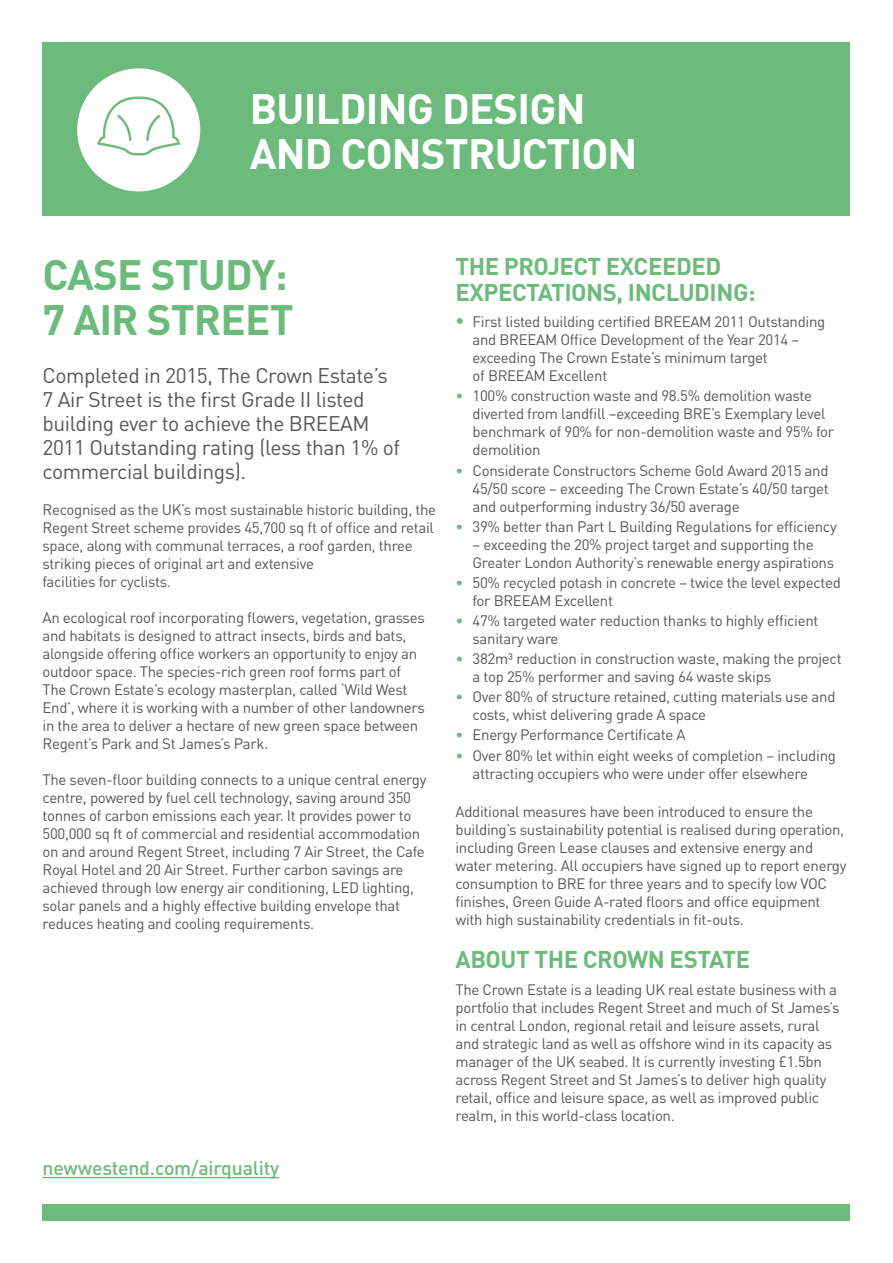
<style>
.page{position:relative;width:893px;height:1263px;background:#fff}
.page>*{position:absolute;margin:0;border:0;box-sizing:border-box;transform-origin:0 0}
.t1{font:700 42px/45px "DIN";letter-spacing:-.02em;color:#fff}
.t2{font:700 42px/45px "DIN";letter-spacing:-.02em;color:#6dbb7c}
.t3{font:700 24px/25.5px "DIN";letter-spacing:-.02em;color:#6dbb7c}
.t4{font:21px/24px "DIN";letter-spacing:-.02em;color:#575756}
.t5{font:500 19.5px "DIN";letter-spacing:-.01em;color:#6dbb7c}
.t6{font:15px/18px "DIN";letter-spacing:-.02em;color:#575756}
.s1{font-weight:700;font-size:18px;color:#6dbb7c}
.s2{color:#6dbb7c}
</style>
<div class="page">
<div style="left:43px;top:43px;width:807px;height:173px;background:#6dbb7c"></div>
<div style="left:43px;top:1204px;width:807px;height:16px;background:#6dbb7c"></div>
<hr style="left:43px;top:1177px;width:236px;height:1px;background:#6dbb7c">
<div style="left:77px;top:68px;width:123px;height:123px;background:#fff;border-radius:50%"></div>
<svg style="left:97px;top:97px;width:83px;height:59px"></svg>
<h1 class="t1" style="left:250px;top:85px;width:389px">BUILDING DESIGN<br>AND CONSTRUCTION</h1>
<h1 class="t2" style="left:43px;top:251px;width:253px">CASE STUDY:<br>7 AIR STREET</h1>
<h3 class="t4" style="left:43px;top:363px;width:359px">Completed in 2015, The Crown Estate’s 7 Air Street is the first Grade II listed building ever to achieve the BREEAM 2011 Outstanding rating (less than 1% of commercial buildings).</h3>
<p class="t6" style="left:43px;top:501px;width:395px">Recognised as the UK’s most sustainable historic building, the Regent Street scheme provides 45,700 sq ft of office and retail space, along with communal terraces, a roof garden, three striking pieces of original art and extensive<br>facilities for cyclists.</p>
<p class="t6" style="left:43px;top:609px;width:384px">An ecological roof incorporating flowers, vegetation, grasses and habitats is designed to attract insects, birds and bats, alongside offering office workers an opportunity to enjoy an outdoor space. The species-rich green roof forms part of The Crown Estate’s ecology masterplan, called ‘Wild West End’, where it is working with a number of other landowners in the area to deliver a hectare of new green space between Regent’s Park and St James’s Park.</p>
<p class="t6" style="left:43px;top:771px;width:385px">The seven-floor building connects to a unique central energy centre, powered by fuel cell technology, saving around 350 tonnes of carbon emissions each year. It provides power to 500,000 sq ft of commercial and residential accommodation on and around Regent Street, including 7 Air Street, the Cafe Royal Hotel and 20 Air Street. Further carbon savings are achieved through low energy air conditioning, LED lighting, solar panels and a highly effective building envelope that reduces heating and cooling requirements.</p>
<h3 class="t5" style="left:43px;top:1155px;width:238px">newwestend.com/airquality</h3>
<h2 class="t3" style="left:455px;top:253px;width:302px">THE PROJECT EXCEEDED<br>EXPECTATIONS, INCLUDING:</h2>
<p class="t6" style="left:472px;top:313px;width:354px;text-indent:-17px"><span class="s1">•</span> First listed building certified BREEAM 2011 Outstanding and BREEAM Office Development of the Year 2014 – exceeding The Crown Estate’s minimum target<br>of BREEAM Excellent</p>
<p class="t6" style="left:472px;top:387px;width:363px;text-indent:-17px"><span class="s2">•</span> 100% construction waste and 98.5% demolition waste diverted from landfill –exceeding BRE’s Exemplary level benchmark of 90% for non-demolition waste and 95% for demolition</p>
<p class="t6" style="left:472px;top:461px;width:358px;text-align:justify;text-indent:-17px"><span class="s2">•</span> Considerate Constructors Scheme Gold Award 2015 and 45/50 score – exceeding The Crown Estate’s 40/50 target and outperforming industry 36/50 average</p>
<p class="t6" style="left:455px;top:517px;width:383px"><span class="s2">•</span> 39% better than Part L Building Regulations for efficiency</p>
<p class="t6" style="left:472px;top:535px;width:363px">– exceeding the 20% project target and supporting the<br>Greater London Authority’s renewable energy aspirations</p>
<p class="t6" style="left:472px;top:573px;width:370px;text-indent:-17px"><span class="s2">•</span> 50% recycled potash in concrete – twice the level expected for BREEAM Excellent</p>
<p class="t6" style="left:472px;top:611px;width:347px;text-indent:-17px"><span class="s2">•</span> 47% targeted water reduction thanks to highly efficient sanitary ware</p>
<p class="t6" style="left:472px;top:649px;width:371px;text-indent:-17px"><span class="s2">•</span> 382m³ reduction in construction waste, making the project a top 25% performer and saving 64 waste skips</p>
<p class="t6" style="left:472px;top:687px;width:365px;text-indent:-17px"><span class="s2">•</span> Over 80% of structure retained, cutting materials use and costs, whist delivering grade A space</p>
<p class="t6" style="left:455px;top:726px;width:232px"><span class="s2">•</span> Energy Performance Certificate A</p>
<p class="t6" style="left:472px;top:746px;width:365px;text-indent:-17px"><span class="s2">•</span> Over 80% let within eight weeks of completion – including attracting occupiers who were under offer elsewhere</p>
<p class="t6" style="left:455px;top:802px;width:392px">Additional measures have been introduced to ensure the building’s sustainability potential is realised during operation, including Green Lease clauses and extensive energy and water metering. All occupiers have signed up to report energy consumption to BRE for three years and to specify low VOC finishes, Green Guide A-rated floors and office equipment with high sustainability credentials in fit-outs.</p>
<h2 class="t3" style="left:455px;top:946px;width:296px">ABOUT THE CROWN ESTATE</h2>
<p class="t6" style="left:455px;top:980px;width:386px">The Crown Estate is a leading UK real estate business with a portfolio that includes Regent Street and much of St James’s in central London, regional retail and leisure assets, rural and strategic land as well as offshore wind in its capacity as manager of the UK seabed. It is currently investing £1.5bn across Regent Street and St James’s to deliver high quality retail, office and leisure space, as well as improved public realm, in this world-class location.</p>
</div>
